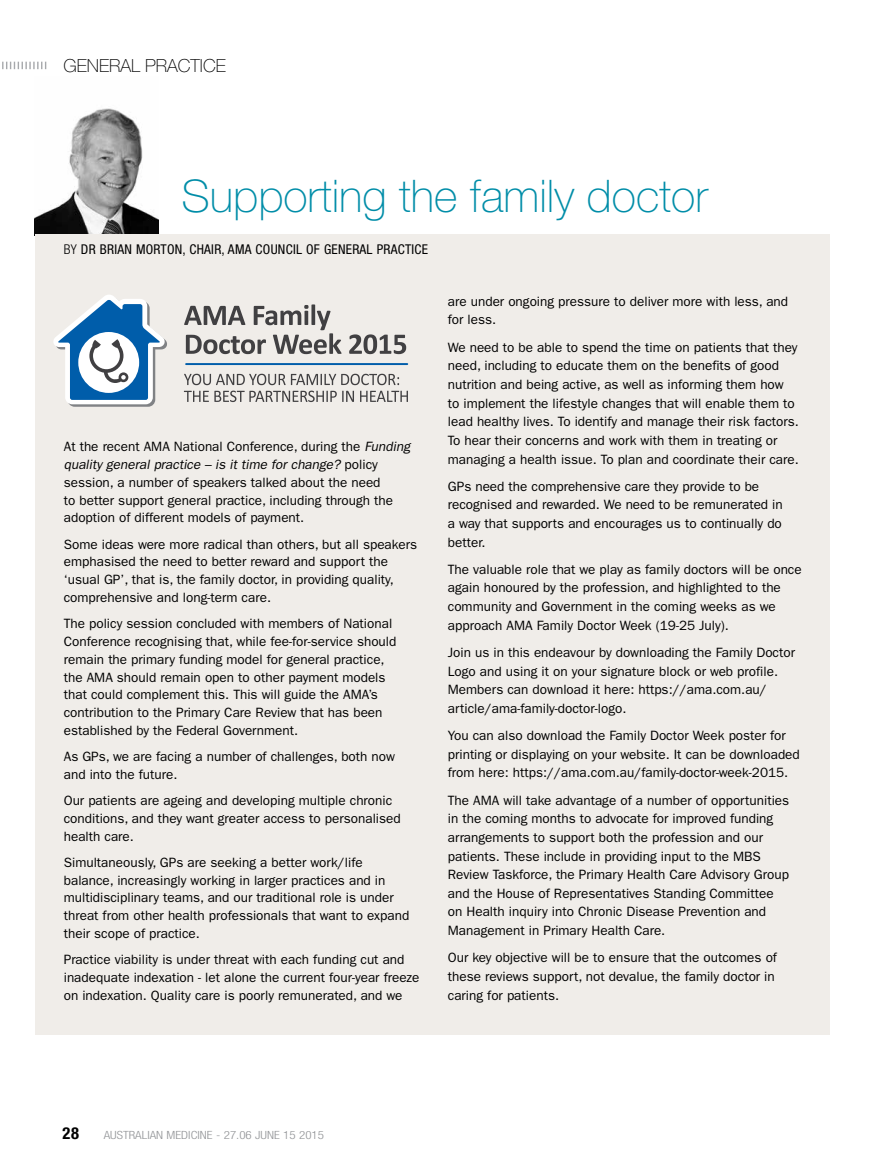
<style>
.page{position:relative;width:893px;height:1170px;background:#fff}
.page>*{position:absolute;margin:0;border:0;box-sizing:border-box;transform-origin:0 0}
.t1{font:100 45px "Helvetica Neue";color:#008da8}
.t2{font:100 18px "Helvetica Neue";color:#000}
.t3{font:700 condensed 16.5px "Helvetica Neue";color:#000}
.t4{font:13.5px/18.6px "ITC Franklin Gothic Std";color:#000}
.t5{font:condensed 13.5px "Helvetica Neue";letter-spacing:.02em;color:#000}
.t6{font:300 condensed 11.25px "Helvetica Neue";color:#939598;scale:1.15 1}
.s1{font-weight:300}
.s2{font-style:italic}
</style>
<div class="page">
<svg style="left:2px;top:62px;width:44px;height:7px"></svg>
<img style="left:35px;top:108px;width:123px;height:127px">
<div style="left:35px;top:235px;width:794px;height:799px;background:#f0ede9"></div>
<svg style="left:53px;top:295px;width:114px;height:112px"></svg>
<svg style="left:184px;top:304px;width:158px;height:50px"></svg>
<svg style="left:349px;top:334px;width:57px;height:20px"></svg>
<svg style="left:184px;top:374px;width:224px;height:28px"></svg>
<hr style="left:186px;top:363px;width:221px;height:2px;background:#005daa">
<h2 class="t2" style="left:63px;top:56px;width:164px">GENERAL PRACTICE</h2>
<h1 class="t1" style="left:182px;top:170px;width:528px">Supporting the family doctor</h1>
<p class="t5" style="left:64px;top:241px;width:366px"><span class="s1">BY</span> DR BRIAN MORTON, CHAIR, AMA COUNCIL OF GENERAL PRACTICE</p>
<p class="t4" style="left:64px;top:438px;width:351px;line-height:17.7px">At the recent AMA National Conference, during the <span class="s2">Funding quality general practice – is it time for change?</span> p o l i cy session, a number of speakers talked about the need<br>to better support general practice, including through the adoption of different models of payment.</p>
<p class="t4" style="left:64px;top:535px;width:355px;line-height:17.7px">Some ideas were more radical than others, but all speakers emphasised the need to better reward and support the ‘usual GP’, that is, the family doctor, in providing quality, comprehensive and long-term care.</p>
<p class="t4" style="left:64px;top:615px;width:334px;line-height:17.7px">The policy session concluded with members of National Conference recognising that, while fee-for-service should remain the primary funding model for general practice, the AMA should remain open to other payment models that could complement this. This will guide the AMA’s contribution to the Primary Care Review that has been established by the Federal Government.</p>
<p class="t4" style="left:64px;top:747px;width:333px;line-height:17.7px">As GPs, we are facing a number of challenges, both now and into the future.</p>
<p class="t4" style="left:64px;top:791px;width:339px;line-height:17.7px">Our patients are ageing and developing multiple chronic conditions, and they want greater access to personalised health care.</p>
<p class="t4" style="left:64px;top:853px;width:347px;line-height:17.7px">Simultaneously, GPs are seeking a better work/life balance, increasingly working in larger practices and in multidisciplinary teams, and our traditional role is under threat from other health professionals that want to expand their scope of practice.</p>
<p class="t4" style="left:64px;top:950px;width:357px;line-height:17.7px">Practice viability is under threat with each funding cut and inadequate indexation - let alone the current four-year freeze on indexation. Quality care is poorly remunerated, and we</p>
<p class="t4" style="left:448px;top:292px;width:342px">are under ongoing pressure to deliver more with less, and for less.</p>
<p class="t4" style="left:448px;top:338px;width:353px">We need to be able to spend the time on patients that they need, including to educate them on the benefits of good nutrition and being active, as well as informing them how<br>to implement the lifestyle changes that will enable them to lead healthy lives. To identify and manage their risk factors.<br>To hear their concerns and work with them in treating or managing a health issue. To plan and coordinate their care.</p>
<p class="t4" style="left:448px;top:477px;width:336px">GPs need the comprehensive care they provide to be recognised and rewarded. We need to be remunerated in a way that supports and encourages us to continually do better.</p>
<p class="t4" style="left:448px;top:560px;width:355px">The valuable role that we play as family doctors will be once again honoured by the profession, and highlighted to the community and Government in the coming weeks as we approach AMA Family Doctor Week (19-25 July).</p>
<p class="t4" style="left:448px;top:643px;width:349px">Join us in this endeavour by downloading the Family Doctor Logo and using it on your signature block or web profile.<br>Members can download it here: https://ama.com.au/ article/ama-family-doctor-logo.</p>
<p class="t4" style="left:448px;top:726px;width:354px">You can also download the Family Doctor Week poster for printing or displaying on your website. It can be downloaded from here: https://ama.com.au/family-doctor-week-2015.</p>
<p class="t4" style="left:448px;top:790px;width:343px">The AMA will take advantage of a number of opportunities in the coming months to advocate for improved funding arrangements to support both the profession and our patients. These include in providing input to the MBS Review Taskforce, the Primary Health Care Advisory Group and the House of Representatives Standing Committee on Health inquiry into Chronic Disease Prevention and Management in Primary Health Care.</p>
<p class="t4" style="left:448px;top:948px;width:331px">Our key objective will be to ensure that the outcomes of these reviews support, not devalue, the family doctor in caring for patients.</p>
<p class="t3" style="left:63px;top:1122px;width:18px">28</p>
<p class="t6" style="left:104px;top:1128px;width:193px">AUSTRALIAN MEDICINE - 27.06 JUNE 15 2015</p>
</div>
